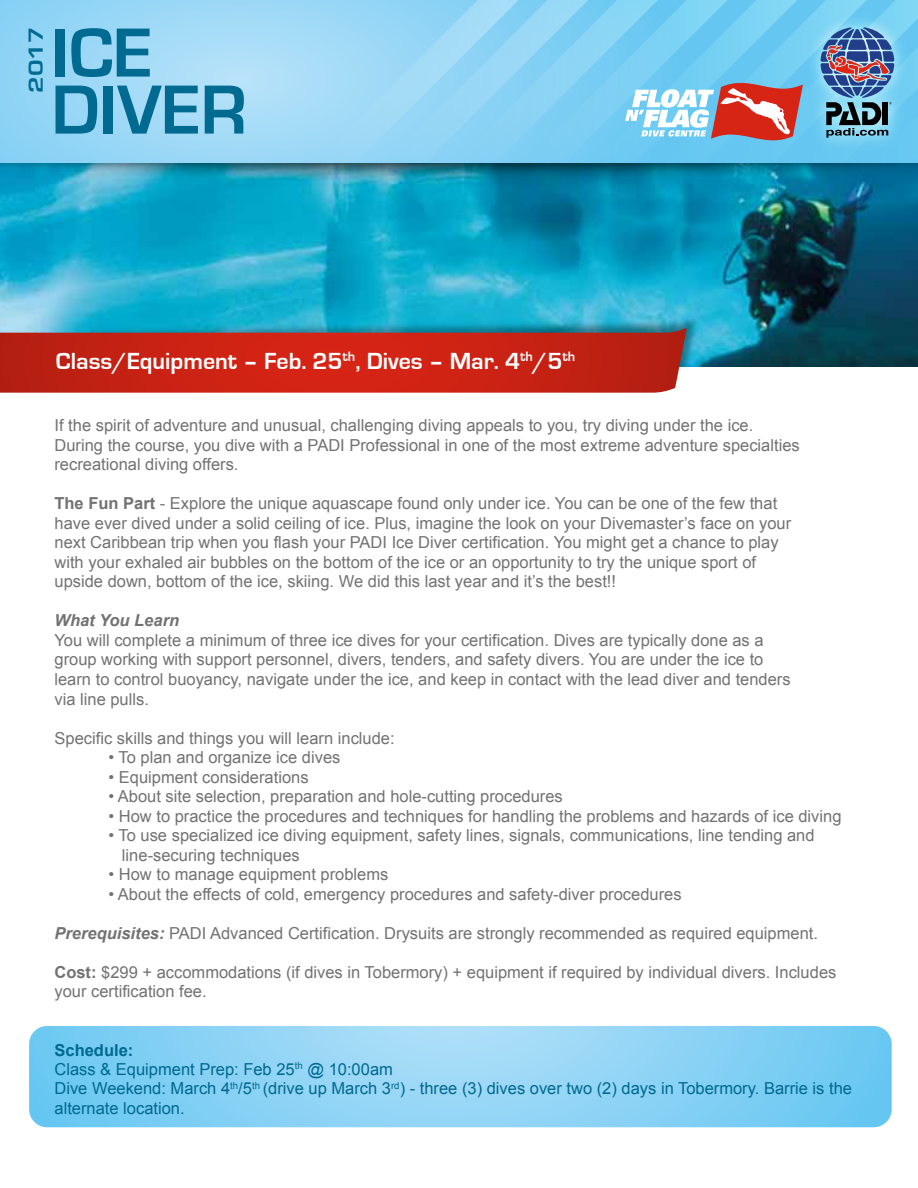
<style>
.page{position:relative;width:918px;height:1188px;background:#fff}
.page>*{position:absolute;margin:0;border:0;box-sizing:border-box;transform-origin:0 0}
.t1{font:700 72px/57px "Eurostile";color:#006a91}
.t2{font:700 24px "Eurostile";color:#fff}
.t3{font:700 21px "Eurostile";color:#006a91;scale:1.26 1}
.t4{font:16.5px/19.5px "Arial";color:#727273}
.t5{font:16.5px/19.5px "Arial";color:#00698f}
.t6{font:italic 700 16.5px "Arial";color:#727273}
.s1{font-weight:700}
.s2{font-weight:700;font-style:italic}
</style>
<div class="page">
<img style="left:0;top:196px;width:918px;height:170px">
<img style="left:0;top:162px;width:918px;height:34px">
<svg style="left:0;top:0;width:316px;height:162px;background:#9ed9f6"></svg>
<svg style="left:316px;top:0;width:602px;height:162px;background:#87c5e5"></svg>
<img style="left:90px;top:307px;width:612px;height:59px">
<svg style="left:0;top:328px;width:687px;height:65px;background:#bb2c21"></svg>
<svg style="left:29px;top:1026px;width:863px;height:101px;background:#89d1f4"></svg>
<p class="t3" style="left:25px;top:93px;width:54px;rotate:-90deg">2017</p>
<h1 class="t1" style="left:51px;top:26px;width:197px">ICE<br>DIVER</h1>
<h2 class="t2" style="left:56px;top:348px;width:521px">Class/Equipment – Feb. 25<sup>th</sup>, Dives – Mar. 4<sup>th</sup>/5<sup>th</sup></h2>
<p class="t4" style="left:54px;top:416px;width:747px">If the spirit of adventure and unusual, challenging diving appeals to you, try diving under the ice.<br>During the course, you dive with a PADI Professional in one of the most extreme adventure specialties recreational diving offers.</p>
<p class="t4" style="left:54px;top:494px;width:738px"><span class="s1">The Fun Part</span> - Explore the unique aquascape found only under ice. You can be one of the few that have ever dived under a solid ceiling of ice. Plus, imagine the look on your Divemaster’s face on your next Caribbean trip when you flash your PADI Ice Diver certification. You might get a chance to play with your exhaled air bubbles on the bottom of the ice or an opportunity to try the unique sport of upside down, bottom of the ice, skiing. We did this last year and it’s the best!!</p>
<p class="t6" style="left:54px;top:610px;width:126px">What You Learn</p>
<p class="t4" style="left:54px;top:631px;width:738px">You will complete a minimum of three ice dives for your certification. Dives are typically done as a group working with support personnel, divers, tenders, and safety divers. You are under the ice to learn to control buoyancy, navigate under the ice, and keep in contact with the lead diver and tenders via line pulls.</p>
<p class="t4" style="left:54px;top:728px;width:342px">Specific skills and things you will learn include:</p>
<p class="t4" style="left:108px;top:748px;width:234px">• To plan and organize ice dives</p>
<p class="t4" style="left:108px;top:767px;width:202px">• Equipment considerations</p>
<p class="t4" style="left:108px;top:787px;width:456px">• About site selection, preparation and hole-cutting procedures</p>
<p class="t4" style="left:108px;top:806px;width:735px">• How to practice the procedures and techniques for handling the problems and hazards of ice diving</p>
<p class="t4" style="left:122px;top:826px;width:694px;text-indent:-14px">• To use specialized ice diving equipment, safety lines, signals, communications, line tending and line-securing techniques</p>
<p class="t4" style="left:108px;top:865px;width:281px">• How to manage equipment problems</p>
<p class="t4" style="left:108px;top:884px;width:575px">• About the effects of cold, emergency procedures and safety-diver procedures</p>
<p class="t4" style="left:54px;top:923px;width:765px"><span class="s2">Prerequisites:</span> PADI Advanced Certification. Drysuits are strongly recommended as required equipment.</p>
<p class="t4" style="left:54px;top:962px;width:783px"><span class="s1">Cost:</span> $299 + accommodations (if dives in Tobermory) + equipment if required by individual divers. Includes your certification fee.</p>
<p class="t5" style="left:54px;top:1040px;width:799px"><span class="s1">Schedule:<br></span>Class &amp; Equipment Prep: Feb 25<sup>th</sup> @ 10:00am<br>Dive Weekend: March 4<sup>th</sup>/5<sup>th</sup> (drive up March 3<sup>rd</sup>) - three (3) dives over two (2) days in Tobermory. Barrie is the alternate location.</p>
</div>
